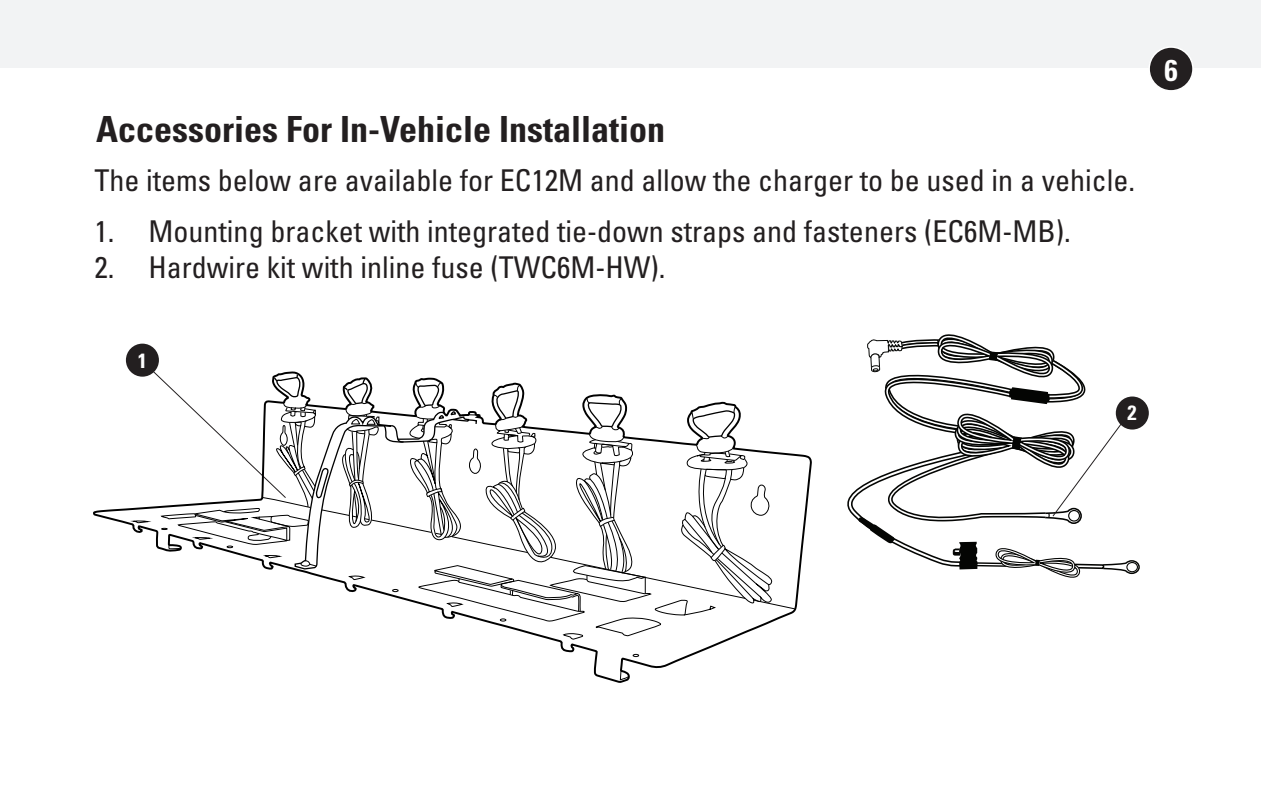
<style>
.page{position:relative;width:1261px;height:793px;background:#fff}
.page>*{position:absolute;margin:0;border:0;box-sizing:border-box;transform-origin:0 0}
.t1{font:700 condensed 36px "Univers";color:#231f20}
.Booklet_text{font:condensed 30px "Univers";color:#231f20}
.t2{font:700 condensed 30px "Univers";color:#fff}
.t3{font:700 condensed 20.7px "Univers";color:#fff}
</style>
<div class="page">
<div style="left:0;top:0;width:1260px;height:68px;background:#f2f3f4"></div>
<div style="left:1148px;top:47px;width:44px;height:44px;background:#231f20;border-radius:50%"></div>
<div style="left:1148px;top:46px;width:45px;height:46px;border:2px solid #fff;border-radius:50%"></div>
<svg style="left:847px;top:334px;width:293px;height:244px"></svg>
<div style="left:1115px;top:396px;width:33px;height:33px;background:#231f20;border-radius:50%"></div>
<svg style="left:93px;top:369px;width:719px;height:314px"></svg>
<svg style="left:619px;top:668px;width:10px;height:15px"></svg>
<svg style="left:632px;top:654px;width:7px;height:2px"></svg>
<svg style="left:133px;top:365px;width:662px;height:274px"></svg>
<div style="left:126px;top:343px;width:33px;height:33px;background:#231f20;border-radius:50%"></div>
<p class="t1" style="left:96px;top:107px;width:570px">Accessories For In-Vehicle Installation</p>
<p class="Booklet_text" style="left:94px;top:161px;width:1041px">The items below are available for EC12M and allow the charger to be used in a vehicle.</p>
<p class="Booklet_text" style="left:94px;top:212px;width:977px">1. Mounting bracket with integrated tie-down straps and fasteners (EC6M-MB).</p>
<p class="Booklet_text" style="left:94px;top:248px;width:572px">2. Hardwire kit with inline fuse (TWC6M-HW).</p>
<p class="t2" style="left:1164px;top:52px;width:15px">6</p>
<p class="t3" style="left:138px;top:348px;width:11px">1</p>
<p class="t3" style="left:1127px;top:400px;width:11px">2</p>
</div>
